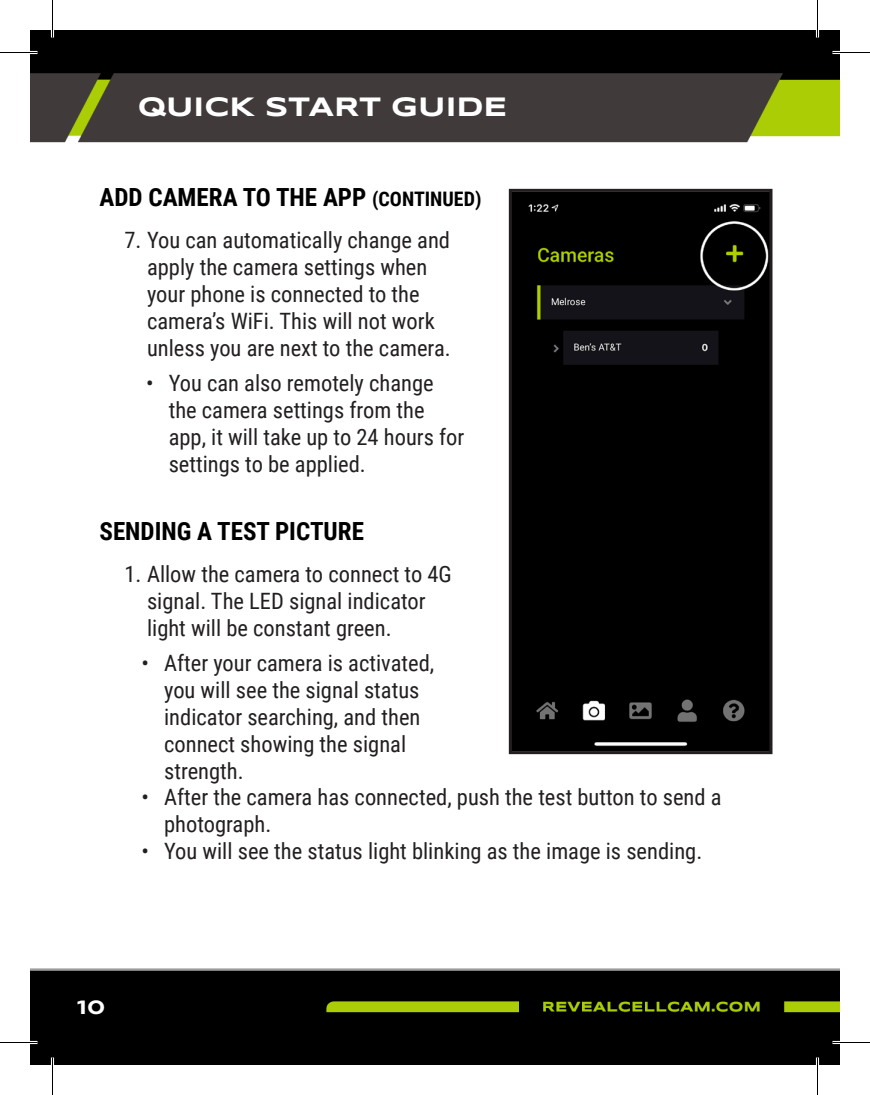
<style>
.page{position:relative;width:870px;height:1095px;background:#fff}
.page>*{position:absolute;margin:0;border:0;box-sizing:border-box;transform-origin:0 0}
.t1{font:700 27.5px "Syncopate";color:#fff}
.t2{font:700 25px "Roboto Condensed";color:#000}
.t3{font:22.5px/27px "Roboto Condensed";color:#231f20}
.t4{font:700 20px "Syncopate";color:#fff}
.s1{font-size:20px}
</style>
<div class="page">
<img style="left:30px;top:30px;width:810px;height:1035px">
<svg style="left:507px;top:187px;width:267px;height:569px;background:#0b0b0b"></svg>
<hr style="left:0;top:51px;width:38px;height:3px;background:#fff">
<hr style="left:832px;top:51px;width:38px;height:3px;background:#fff">
<hr style="left:0;top:1041px;width:38px;height:3px;background:#fff">
<hr style="left:832px;top:1041px;width:38px;height:3px;background:#fff">
<hr style="left:51px;top:0;width:3px;height:38px;background:#fff">
<hr style="left:51px;top:1058px;width:3px;height:37px;background:#fff">
<hr style="left:816px;top:0;width:3px;height:38px;background:#fff">
<hr style="left:816px;top:1058px;width:3px;height:37px;background:#fff">
<hr style="left:0;top:52px;width:38px;height:1px;background:#000">
<hr style="left:832px;top:52px;width:38px;height:1px;background:#000">
<hr style="left:0;top:1042px;width:38px;height:1px;background:#000">
<hr style="left:832px;top:1042px;width:38px;height:1px;background:#000">
<hr style="left:52px;top:0;width:1px;height:38px;background:#000">
<hr style="left:52px;top:1058px;width:1px;height:37px;background:#000">
<hr style="left:817px;top:0;width:1px;height:38px;background:#000">
<hr style="left:817px;top:1058px;width:1px;height:37px;background:#000">
<p class="t1" style="left:138px;top:89px;width:371px">QUICK START GUIDE</p>
<p class="t2" style="left:100px;top:180px;width:384px">ADD CAMERA TO THE APP <span class="s1">(CONTINUED)</span></p>
<p class="t3" style="left:147px;top:226px;width:305px;text-indent:-22px">7. You can automatically change and apply the camera settings when your phone is connected to the camera’s WiFi. This will not work unless you are next to the camera.</p>
<p class="t3" style="left:169px;top:368px;width:297px;text-indent:-22px">• You can also remotely change the camera settings from the app, it will take up to 24 hours for settings to be applied.</p>
<p class="t2" style="left:100px;top:514px;width:266px">SENDING A TEST PICTURE</p>
<p class="t3" style="left:147px;top:560px;width:306px;text-indent:-22px">1. Allow the camera to connect to 4G signal. The LED signal indicator light will be constant green.</p>
<p class="t3" style="left:164px;top:648px;width:272px;text-indent:-22px">• After your camera is activated, you will see the signal status indicator searching, and then connect showing the signal strength.</p>
<p class="t3" style="left:164px;top:782px;width:559px;text-indent:-22px">• After the camera has connected, push the test button to send a photograph.</p>
<p class="t3" style="left:142px;top:836px;width:562px">• You will see the status light blinking as the image is sending.</p>
<p class="t4" style="left:78px;top:995px;width:29px">10</p>
</div>
